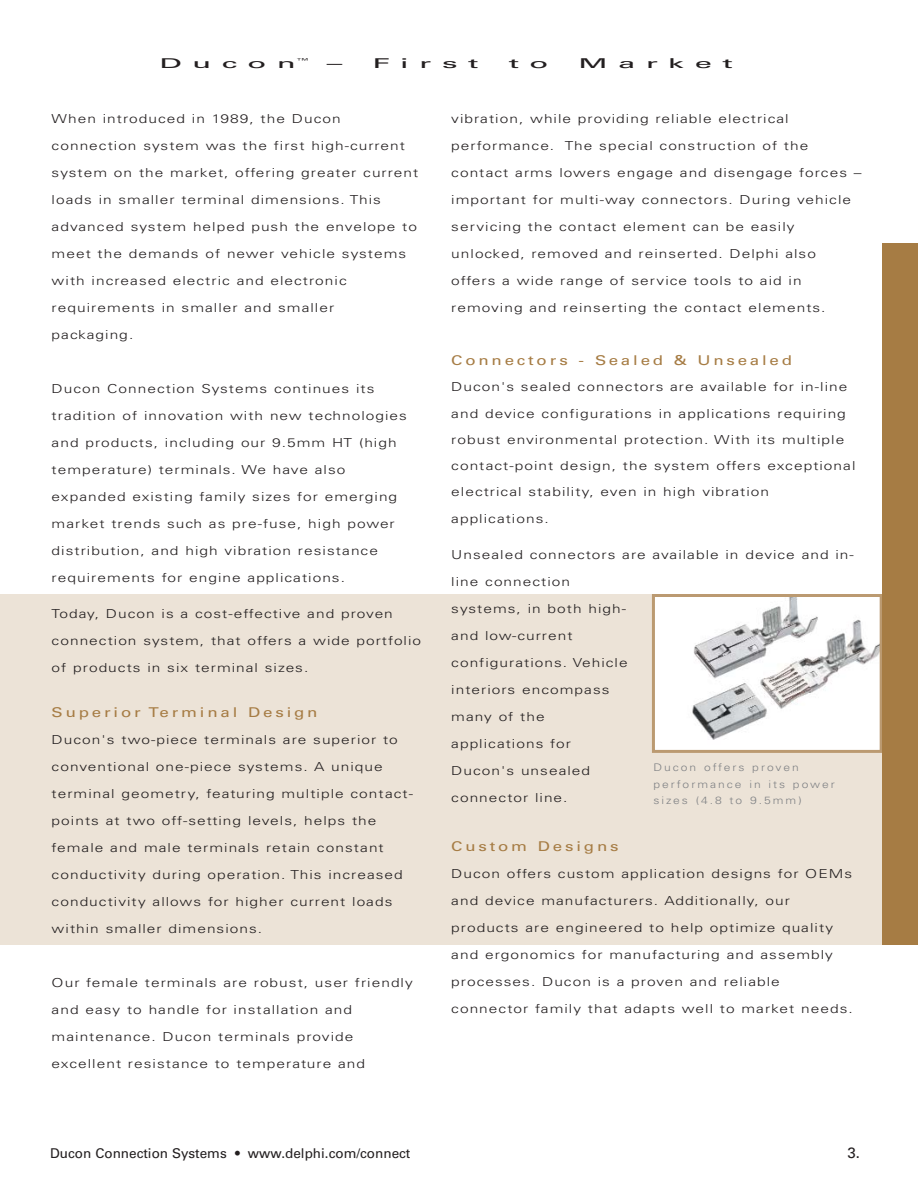
<style>
.page{position:relative;width:918px;height:1188px;background:#fff}
.page>*{position:absolute;margin:0;border:0;box-sizing:border-box;transform-origin:0 0}
.t1{font:15px "Univers";color:#231f20}
.t2{font:13.5px "Univers";letter-spacing:.165em;color:#a67c44;scale:1.25 1}
.t3{font:13.5px "Univers";color:#231f20}
.t4{font:13.5px "Univers";color:#231f20;scale:2.3 1}
.t5{font:300 12.3px/27px "Univers";letter-spacing:.065em;color:#231f20;scale:1.25 1}
.t6{font:300 10.5px/16.5px "Univers";letter-spacing:.165em;color:#808285;scale:1.15 1}
</style>
<div class="page">
<div style="left:1px;top:594px;width:917px;height:351px;background:#ece3d7"></div>
<div style="left:653px;top:596px;width:228px;height:155px;background:#fff"></div>
<img style="left:692px;top:598px;width:187px;height:142px">
<div style="left:652px;top:594px;width:231px;height:159px;border:3px solid #bb9a71"></div>
<div style="left:883px;top:244px;width:35px;height:701px;background:#a67c44"></div>
<p class="t4" style="left:160px;top:58px;width:81px">Ducon<sup>™</sup> –</p>
<p class="t4" style="left:373px;top:58px;width:48px">First</p>
<p class="t4" style="left:509px;top:58px;width:19px">t o</p>
<p class="t4" style="left:579px;top:58px;width:69px">Market</p>
<p class="t5" style="left:52px;top:106px;width:295px">When introduced in 1989, the Ducon connection system was the first high-current system on the market, offering greater current loads in smaller terminal dimensions. This advanced system helped push the envelope to meet the demands of newer vehicle systems with increased electric and electronic requirements in smaller and smaller packaging.</p>
<p class="t5" style="left:52px;top:376px;width:286px">Ducon Connection Systems continues its tradition of innovation with new technologies and products, including our 9.5mm HT (high temperature) terminals. We have also expanded existing family sizes for emerging market trends such as pre-fuse, high power distribution, and high vibration resistance requirements for engine applications.</p>
<p class="t5" style="left:52px;top:601px;width:297px">Today, Ducon is a cost-effective and proven connection system, that offers a wide portfolio of products in six terminal sizes.</p>
<p class="t2" style="left:52px;top:707px;width:214px">Superior Terminal Design</p>
<p class="t5" style="left:52px;top:727px;width:291px">Ducon's two-piece terminals are superior to conventional one-piece systems. A unique terminal geometry, featuring multiple contact&shy;points at two off-setting levels, helps the female and male terminals retain constant conductivity during operation. This increased conductivity allows for higher current loads within smaller dimensions.</p>
<p class="t5" style="left:52px;top:970px;width:290px">Our female terminals are robust, user friendly and easy to handle for installation and maintenance. Ducon terminals provide excellent resistance to temperature and</p>
<p class="t5" style="left:451px;top:106px;width:330px">vibration, while providing reliable electrical performance. The special construction of the contact arms lowers engage and disengage forces – important for multi-way connectors. During vehicle servicing the contact element can be easily unlocked, removed and reinserted. Delphi also offers a wide range of service tools to aid in removing and reinserting the contact elements.</p>
<p class="t2" style="left:451px;top:355px;width:274px">Connectors - Sealed &amp; Unsealed</p>
<p class="t5" style="left:451px;top:375px;width:325px;line-height:26.2px">Ducon's sealed connectors are available for in-line and device configurations in applications requiring robust environmental protection. With its multiple contact-point design, the system offers exceptional electrical stability, even in high vibration applications.</p>
<p class="t5" style="left:451px;top:542px;width:324px">Unsealed connectors are available in device and in&shy;line connection<br>systems, in both high-<br>and low-current<br>configurations. Vehicle<br>interiors encompass<br>many of the<br>applications for<br>Ducon's unsealed<br>connector line.</p>
<p class="t2" style="left:451px;top:841px;width:135px">Custom Designs</p>
<p class="t5" style="left:451px;top:861px;width:323px">Ducon offers custom application designs for OEMs and device manufacturers. Additionally, our products are engineered to help optimize quality and ergonomics for manufacturing and assembly processes. Ducon is a proven and reliable connector family that adapts well to market needs.</p>
<p class="t6" style="left:653px;top:760px;width:159px">Ducon offers proven performance in its power sizes (4.8 to 9.5mm)</p>
<p class="t3" style="left:50px;top:1149px;width:362px">Ducon Connection Systems • www.delphi.com/connect</p>
<p class="t1" style="left:848px;top:1148px;width:14px">3.</p>
</div>
